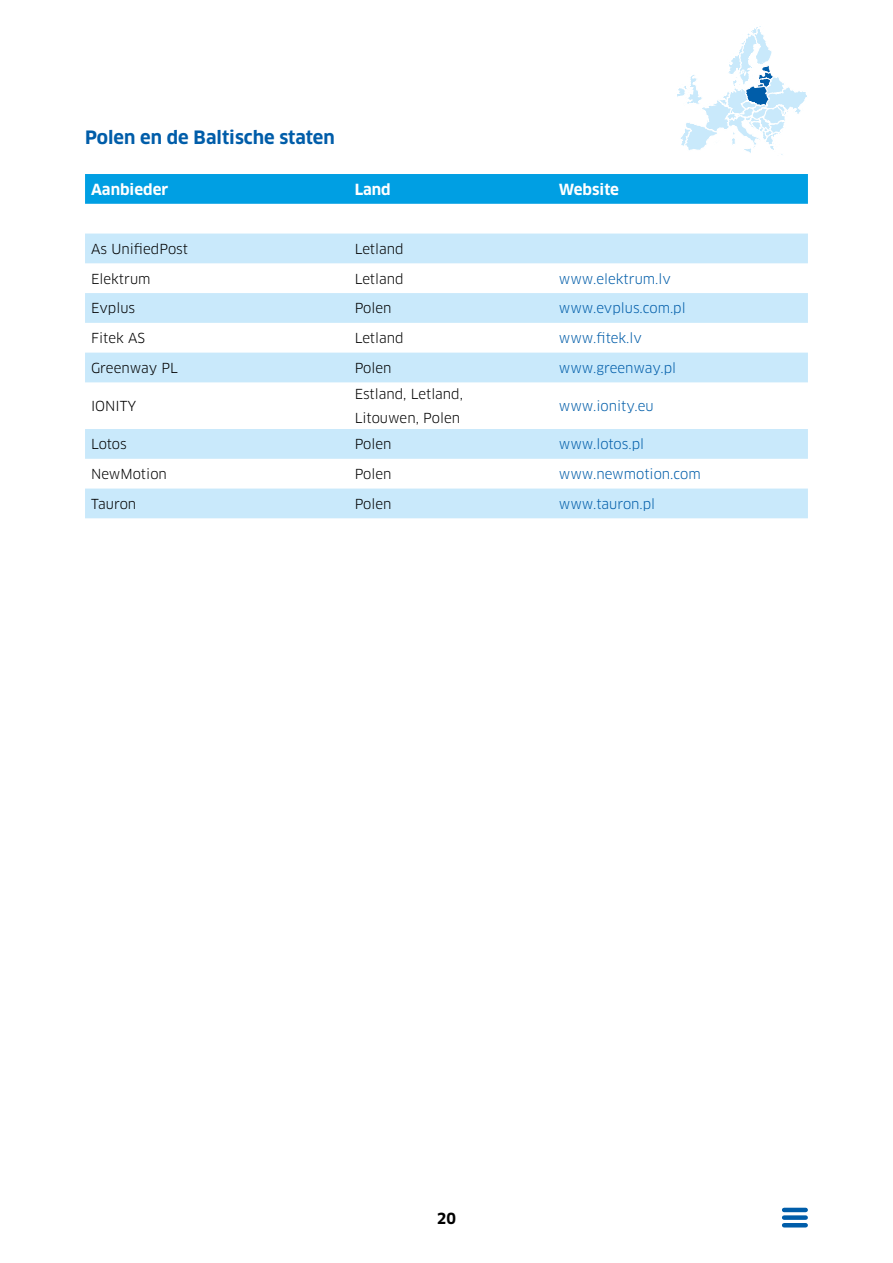
<style>
.page{position:relative;width:893px;height:1263px;background:#fff}
.page>*{position:absolute;margin:0;border:0;box-sizing:border-box;transform-origin:0 0}
.t1{font:700 18px "Clan OT";color:#005da9}
.t2{font:700 15px "Clan OT";color:#fff}
.t3{font:700 15px "Clan OT";color:#000}
.t4{font:13.5px/24px "Clan OT";color:#000}
.t5{font:13.5px "Clan OT";color:#005da9}
</style>
<div class="page">
<div style="left:85px;top:174px;width:723px;height:30px;background:#009fe3"></div>
<svg style="left:85px;top:234px;width:723px;height:284px;fill:#c9e9fb"></svg>
<hr style="left:784px;top:1208px;width:22px;height:4px;background:#005da9">
<div style="left:784px;top:1215px;width:22px;height:5px;background:#005da9"></div>
<hr style="left:784px;top:1223px;width:22px;height:4px;background:#005da9">
<svg style="left:677px;top:26px;width:130px;height:129px"></svg>
<h1 class="t1" style="left:85px;top:127px;width:251px">Polen en de Baltische staten</h1>
<p class="t2" style="left:91px;top:181px;width:79px">Aanbieder</p>
<p class="t2" style="left:355px;top:181px;width:38px">Land</p>
<p class="t2" style="left:559px;top:181px;width:62px">Website</p>
<p class="t4" style="left:91px;top:237px;width:98px">As UnifiedPost</p>
<p class="t4" style="left:355px;top:237px;width:50px">Letland</p>
<p class="t4" style="left:91px;top:267px;width:61px">Elektrum</p>
<p class="t4" style="left:355px;top:267px;width:50px">Letland</p>
<p class="t5" style="left:559px;top:270px;width:114px">www.elektrum.lv</p>
<p class="t4" style="left:91px;top:296px;width:46px">Evplus</p>
<p class="t4" style="left:355px;top:296px;width:38px">Polen</p>
<p class="t5" style="left:559px;top:300px;width:128px">www.evplus.com.pl</p>
<p class="t4" style="left:91px;top:326px;width:56px">Fitek AS</p>
<p class="t4" style="left:355px;top:326px;width:50px">Letland</p>
<p class="t5" style="left:559px;top:330px;width:85px">www.fitek.lv</p>
<p class="t4" style="left:91px;top:356px;width:89px">Greenway PL</p>
<p class="t4" style="left:355px;top:356px;width:38px">Polen</p>
<p class="t5" style="left:559px;top:360px;width:119px">www.greenway.pl</p>
<p class="t4" style="left:91px;top:394px;width:47px">IONITY</p>
<p class="t4" style="left:355px;top:382px;width:110px">Estland, Letland,<br>Litouwen, Polen</p>
<p class="t5" style="left:559px;top:398px;width:96px">www.ionity.eu</p>
<p class="t4" style="left:91px;top:432px;width:37px">Lotos</p>
<p class="t4" style="left:355px;top:432px;width:38px">Polen</p>
<p class="t5" style="left:559px;top:436px;width:87px">www.lotos.pl</p>
<p class="t4" style="left:91px;top:462px;width:77px">NewMotion</p>
<p class="t4" style="left:355px;top:462px;width:38px">Polen</p>
<p class="t5" style="left:559px;top:466px;width:143px">www.newmotion.com</p>
<p class="t4" style="left:91px;top:492px;width:47px">Tauron</p>
<p class="t4" style="left:355px;top:492px;width:38px">Polen</p>
<p class="t5" style="left:559px;top:496px;width:98px">www.tauron.pl</p>
<p class="t3" style="left:437px;top:1210px;width:21px">20</p>
</div>
